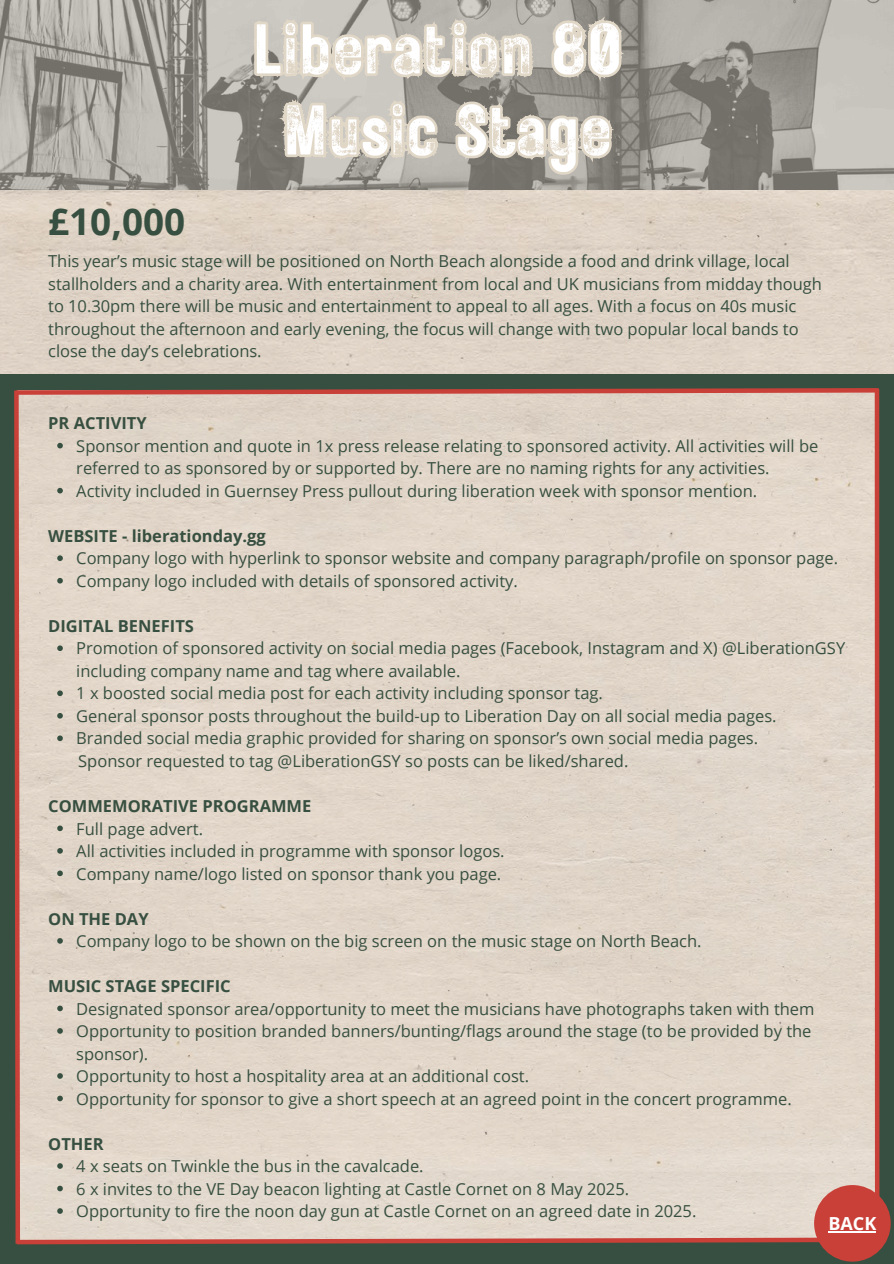
<style>
.page{position:relative;width:894px;height:1264px;background:#fff}
.page>*{position:absolute;margin:0;border:0;box-sizing:border-box;transform-origin:0 0}
.t1{font:70.2px/81px "Rustic Printed Stamp";color:#fff;text-align:center}
.t2{font:700 36.9px "Open Sans";color:#374f40}
.t3{font:700 18px "Open Sans";color:#fff}
.t4{font:16.5px/22.5px "Open Sans";color:#374f40}
.t5{font:700 16.5px "Open Sans";color:#374f40}
</style>
<div class="page">
<img style="left:0;top:0;width:893px;height:190px">
<div style="left:0;top:190px;width:893px;height:268px;background:#e1d7c7"></div>
<div style="left:0;top:374px;width:893px;height:889px;background:#374f40"></div>
<div style="left:14px;top:388px;width:869px;height:860px;background:#e1d6c9"></div>
<div style="left:813px;top:1184px;width:77px;height:77px;background:#c94039;border-radius:50%"></div>
<hr style="left:828px;top:1231px;width:48px;height:1px;background:#fff">
<svg style="left:628px;top:0;width:12px;height:184px;background:#8b8781"></svg>
<svg style="left:46px;top:0;width:582px;height:366px"></svg>
<p class="t2" style="left:48px;top:196px;width:138px">£10,000</p>
<p class="t1" style="left:252px;top:7px;width:372px">Liberation 80<br>Music Stage</p>
<p class="t4" style="left:48px;top:249px;width:775px">This year’s music stage will be positioned on North Beach alongside a food and drink village, local stallholders and a charity area. With entertainment from local and UK musicians from midday though to 10.30pm there will be music and entertainment to appeal to all ages. With a focus on 40s music throughout the afternoon and early evening, the focus will change with two popular local bands to close the day’s celebrations.</p>
<p class="t5" style="left:48px;top:412px;width:100px">PR ACTIVITY</p>
<h1 class="t4" style="left:76px;top:434px;width:743px">Sponsor mention and quote in 1x press release relating to sponsored activity. All activities will be referred to as sponsored by or supported by. There are no naming rights for any activities.</h1>
<p class="t4" style="left:76px;top:479px;width:682px">Activity included in Guernsey Press pullout during liberation week with sponsor mention.</p>
<h2 class="t5" style="left:48px;top:524px;width:219px">WEBSITE - liberationday.gg</h2>
<p class="t4" style="left:76px;top:546px;width:763px">Company logo with hyperlink to sponsor website and company paragraph/profile on sponsor page.</p>
<p class="t4" style="left:76px;top:569px;width:443px">Company logo included with details of sponsored activity.</p>
<p class="t5" style="left:48px;top:614px;width:147px">DIGITAL BENEFITS</p>
<p class="t4" style="left:76px;top:636px;width:770px">Promotion of sponsored activity on social media pages (Facebook, Instagram and X) @LiberationGSY including company name and tag where available.</p>
<p class="t4" style="left:76px;top:681px;width:528px">1 x boosted social media post for each activity including sponsor tag.</p>
<h3 class="t4" style="left:76px;top:704px;width:701px">General sponsor posts throughout the build-up to Liberation Day on all social media pages.</h3>
<p class="t4" style="left:76px;top:726px;width:683px">Branded social media graphic provided for sharing on sponsor’s own social media pages.</p>
<p class="t4" style="left:78px;top:749px;width:551px">Sponsor requested to tag @LiberationGSY so posts can be liked/shared.</p>
<h4 class="t5" style="left:48px;top:794px;width:265px">COMMEMORATIVE PROGRAMME</h4>
<p class="t4" style="left:76px;top:816px;width:128px">Full page advert.</p>
<p class="t4" style="left:76px;top:839px;width:430px">All activities included in programme with sponsor logos.</p>
<h3 class="t4" style="left:76px;top:861px;width:426px">Company name/logo listed on sponsor thank you page.</h3>
<p class="t5" style="left:48px;top:907px;width:102px">ON THE DAY</p>
<p class="t4" style="left:76px;top:929px;width:626px">Company logo to be shown on the big screen on the music stage on North Beach.</p>
<p class="t5" style="left:48px;top:974px;width:184px">MUSIC STAGE SPECIFIC</p>
<p class="t4" style="left:76px;top:996px;width:739px">Designated sponsor area/opportunity to meet the musicians have photographs taken with them</p>
<p class="t4" style="left:76px;top:1019px;width:736px">Opportunity to position branded banners/bunting/flags around the stage (to be provided by the sponsor).</p>
<h3 class="t4" style="left:76px;top:1064px;width:454px">Opportunity to host a hospitality area at an additional cost.</h3>
<p class="t4" style="left:76px;top:1086px;width:716px">Opportunity for sponsor to give a short speech at an agreed point in the concert programme.</p>
<p class="t5" style="left:48px;top:1132px;width:57px">OTHER</p>
<p class="t4" style="left:76px;top:1154px;width:349px">4 x seats on Twinkle the bus in the cavalcade.</p>
<h3 class="t4" style="left:76px;top:1176px;width:554px">6 x invites to the VE Day beacon lighting at Castle Cornet on 8 May 2025.</h3>
<p class="t4" style="left:76px;top:1199px;width:621px">Opportunity to fire the noon day gun at Castle Cornet on an agreed date in 2025.</p>
<h3 class="t3" style="left:828px;top:1210px;width:49px">BACK</h3>
</div>
